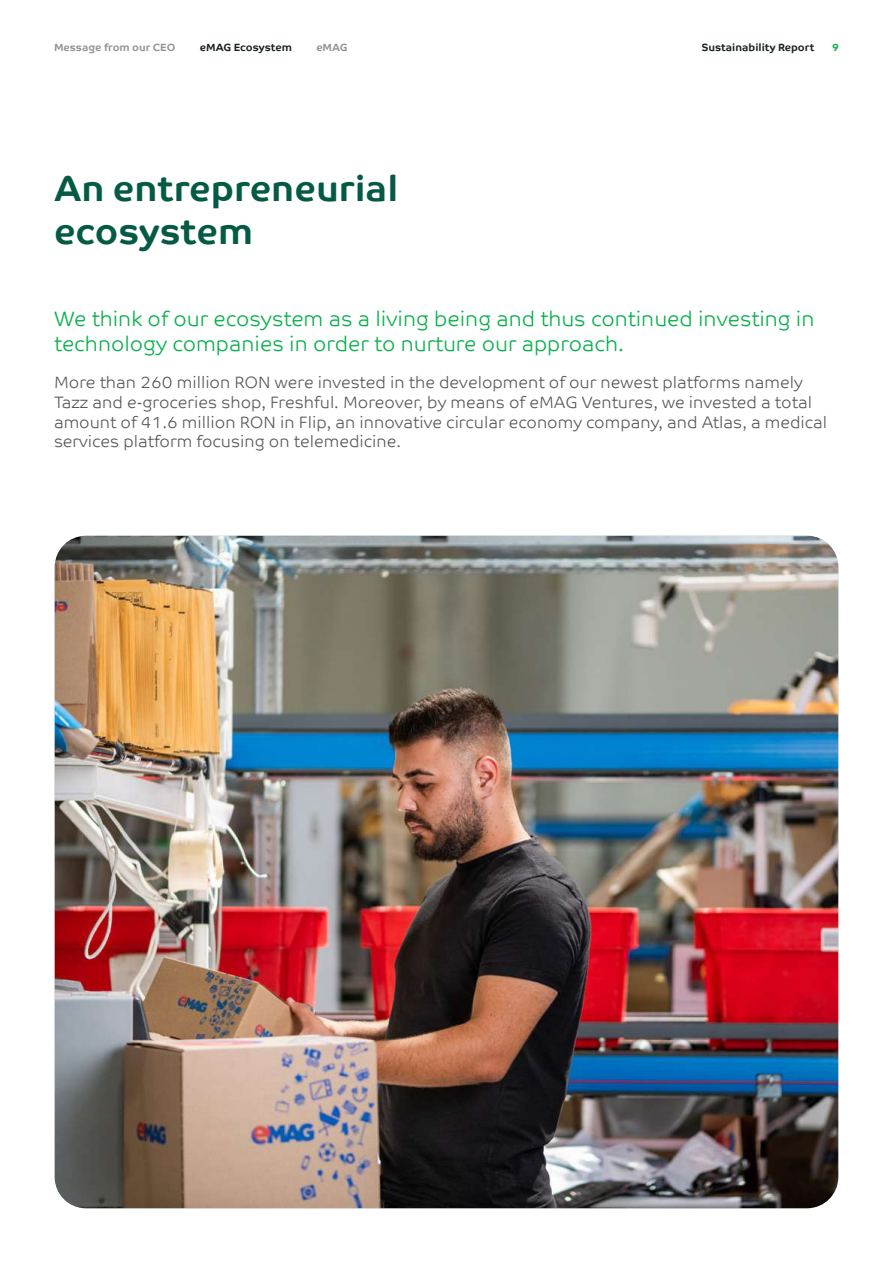
<style>
.page{position:relative;width:893px;height:1263px;background:#fff}
.page>*{position:absolute;margin:0;border:0;box-sizing:border-box;transform-origin:0 0}
.t1{font:700 36px/43.2px "Co Text";color:#055a46}
.t2{font:300 21px/25.2px "Co Text";color:#08b04b}
.t3{font:300 16.5px/19.8px "Co Text";color:#58595b}
.t4{font:700 10.5px "Co Text";color:#18211f}
.t5{font:700 10.5px "Co Text";color:#939393}
.t6{font:700 10.5px "Co Text";color:#08b04b}
</style>
<div class="page">
<img style="left:55px;top:536px;width:783px;height:672px">
<p class="t5" style="left:54px;top:42px;width:123px">Message from our CEO</p>
<p class="t4" style="left:200px;top:42px;width:94px">eMAG Ecosystem</p>
<p class="t5" style="left:316px;top:42px;width:33px">eMAG</p>
<p class="t4" style="left:702px;top:41px;width:114px">Sustainability Report</p>
<p class="t4" style="left:705px;top:42px;width:82px">Sustainability r</p>
<p class="t6" style="left:832px;top:42px;width:8px">9</p>
<h1 class="t1" style="left:54px;top:167px;width:346px">An entrepreneurial ecosystem</h1>
<p class="t2" style="left:54px;top:306px;width:762px">We think of our ecosystem as a living being and thus continued investing in technology companies in order to nurture our approach.</p>
<p class="t3" style="left:54px;top:372px;width:775px">More than 260 million RON were invested in the development of our newest platforms namely Tazz and e-groceries shop, Freshful. Moreover, by means of eMAG Ventures, we invested a total amount of 41.6 million RON in Flip, an innovative circular economy company, and Atlas, a medical services platform focusing on telemedicine.</p>
</div>
